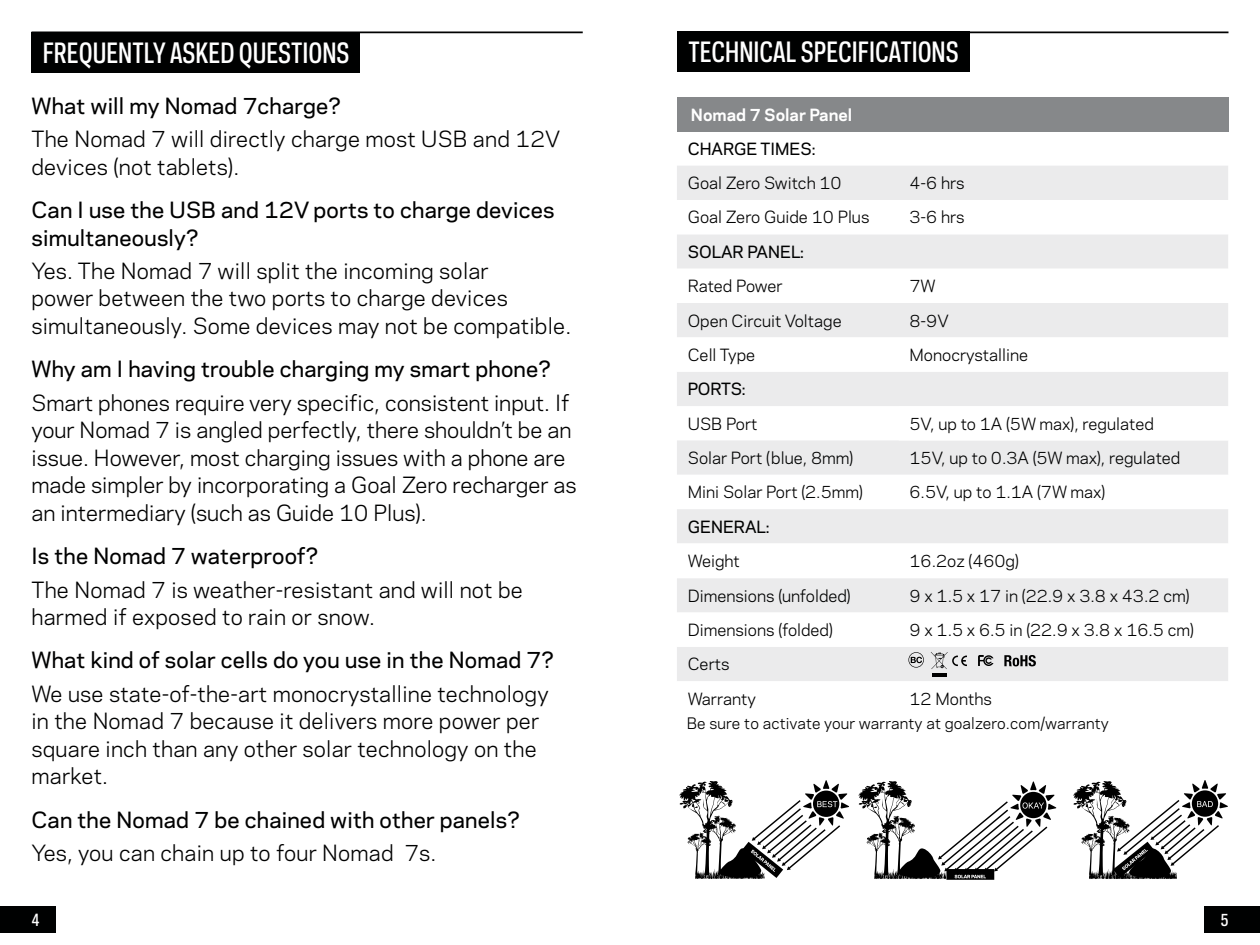
<style>
.page{position:relative;width:1260px;height:945px;background:#fff}
.page>*{position:absolute;margin:0;border:0;box-sizing:border-box;transform-origin:0 0}
.t1{font:500 26.25px "Galaxie Polaris Condensed";color:#fff}
.t2{font:21px/27.7px "Galaxie Polaris";letter-spacing:.01em;color:#000101}
.t3{font:500 21px/27.7px "Galaxie Polaris";letter-spacing:.01em;color:#000101}
.t4{font:15.75px/34.3px "Galaxie Polaris";color:#000101}
.t5{font:500 15.75px "Galaxie Polaris";color:#000101}
.t6{font:700 15.75px "Galaxie Polaris";color:#fff}
.t7{font:500 15.75px "Galaxie Polaris Condensed";color:#fff}
.t8{font:14.7px "Galaxie Polaris";letter-spacing:.01em;color:#000101}
</style>
<div class="page">
<div style="left:0;top:906px;width:55px;height:27px;background:#000101"></div>
<div style="left:1205px;top:906px;width:55px;height:27px;background:#000101"></div>
<div style="left:32px;top:33px;width:328px;height:40px;background:#000101"></div>
<hr style="left:32px;top:32px;width:551px;height:1px;background:#000101">
<div style="left:677px;top:32px;width:293px;height:40px;background:#000101"></div>
<hr style="left:677px;top:32px;width:551px;height:1px;background:#000101">
<div style="left:677px;top:166px;width:551px;height:34px;background:#ebebec"></div>
<svg style="left:677px;top:235px;width:551px;height:446px;fill:#ebebec"></svg>
<div style="left:677px;top:97px;width:551px;height:35px;background:#86888a"></div>
<div style="left:946px;top:869px;width:48px;height:11px;background:#333"></div>
<svg style="left:679px;top:780px;width:170px;height:99px"></svg>
<svg style="left:858px;top:781px;width:199px;height:98px"></svg>
<svg style="left:1073px;top:780px;width:155px;height:99px"></svg>
<svg style="left:908px;top:652px;width:16px;height:16px"></svg>
<svg style="left:978px;top:655px;width:16px;height:11px"></svg>
<svg style="left:1004px;top:655px;width:32px;height:11px"></svg>
<svg style="left:931px;top:652px;width:36px;height:17px"></svg>
<hr style="left:932px;top:673px;width:15px;height:4px;background:#000">
<p class="t1" style="left:43px;top:35px;width:308px">FREQUENTLY ASKED QUESTIONS</p>
<p class="t1" style="left:688px;top:34px;width:272px">TECHNICAL SPECIFICATIONS</p>
<p class="t3" style="left:32px;top:91px;width:311px">What will my Nomad 7charge?</p>
<p class="t2" style="left:32px;top:124px;width:530px">The Nomad 7 will directly charge most USB and 12V devices (not tablets).</p>
<p class="t3" style="left:32px;top:195px;width:525px">Can I use the USB and 12V ports to charge devices simultaneously?</p>
<p class="t2" style="left:32px;top:256px;width:541px">Yes. The Nomad 7 will split the incoming solar<br>power between the two ports to charge devices simultaneously. Some devices may not be compatible.</p>
<p class="t3" style="left:32px;top:354px;width:521px">Why am I having trouble charging my smart phone?</p>
<p class="t2" style="left:32px;top:388px;width:547px">Smart phones require very specific, consistent input. If your Nomad 7 is angled perfectly, there shouldn’t be an issue. However, most charging issues with a phone are made simpler by incorporating a Goal Zero recharger as an intermediary (such as Guide 10 Plus).</p>
<p class="t3" style="left:32px;top:541px;width:288px">Is the Nomad 7 waterproof?</p>
<p class="t2" style="left:32px;top:575px;width:493px">The Nomad 7 is weather-resistant and will not be harmed if exposed to rain or snow.</p>
<p class="t3" style="left:32px;top:645px;width:524px">What kind of solar cells do you use in the Nomad 7?</p>
<p class="t2" style="left:32px;top:679px;width:519px">We use state-of-the-art monocrystalline technology in the Nomad 7 because it delivers more power per square inch than any other solar technology on the market.</p>
<p class="t3" style="left:32px;top:805px;width:490px">Can the Nomad 7 be chained with other panels?</p>
<p class="t2" style="left:32px;top:838px;width:407px">Yes, you can chain up to four Nomad 7s.</p>
<p class="t6" style="left:691px;top:103px;width:163px">Nomad 7 Solar Panel</p>
<p class="t5" style="left:688px;top:137px;width:129px">CHARGE TIMES:</p>
<p class="t4" style="left:688px;top:165px;width:155px">Goal Zero Switch 10</p>
<p class="t4" style="left:910px;top:165px;width:57px">4-6 hrs</p>
<p class="t4" style="left:688px;top:199px;width:183px">Goal Zero Guide 10 Plus</p>
<p class="t4" style="left:910px;top:199px;width:57px">3-6 hrs</p>
<p class="t5" style="left:688px;top:240px;width:118px">SOLAR PANEL:</p>
<p class="t4" style="left:688px;top:268px;width:96px">Rated Power</p>
<p class="t4" style="left:910px;top:268px;width:28px">7W</p>
<p class="t4" style="left:688px;top:302px;width:155px">Open Circuit Voltage</p>
<p class="t4" style="left:910px;top:302px;width:41px">8-9V</p>
<p class="t4" style="left:688px;top:337px;width:69px">Cell Type</p>
<p class="t4" style="left:910px;top:337px;width:120px">Monocrystalline</p>
<p class="t5" style="left:688px;top:377px;width:59px">PORTS:</p>
<p class="t4" style="left:688px;top:405px;width:71px">USB Port</p>
<p class="t4" style="left:910px;top:405px;width:246px">5V, up to 1A (5W max), regulated</p>
<p class="t4" style="left:688px;top:440px;width:167px">Solar Port (blue, 8mm)</p>
<p class="t4" style="left:910px;top:440px;width:272px">15V, up to 0.3A (5W max), regulated</p>
<p class="t4" style="left:688px;top:474px;width:177px">Mini Solar Port (2.5mm)</p>
<p class="t4" style="left:910px;top:474px;width:197px">6.5V, up to 1.1A (7W max)</p>
<p class="t5" style="left:688px;top:515px;width:83px">GENERAL:</p>
<p class="t4" style="left:688px;top:543px;width:54px">Weight</p>
<p class="t4" style="left:910px;top:543px;width:111px">16.2oz (460g)</p>
<p class="t4" style="left:688px;top:578px;width:164px">Dimensions (unfolded)</p>
<p class="t4" style="left:910px;top:578px;width:281px">9 x 1.5 x 17 in (22.9 x 3.8 x 43.2 cm)</p>
<p class="t4" style="left:688px;top:612px;width:147px">Dimensions (folded)</p>
<p class="t4" style="left:910px;top:612px;width:286px">9 x 1.5 x 6.5 in (22.9 x 3.8 x 16.5 cm)</p>
<p class="t4" style="left:688px;top:646px;width:70px">Certs<br>Warranty</p>
<p class="t4" style="left:910px;top:681px;width:84px">12 Months</p>
<p class="t8" style="left:687px;top:713px;width:424px">Be sure to activate your warranty at goalzero.com/warranty</p>
<p class="t7" style="left:32px;top:909px;width:10px">4</p>
<p class="t7" style="left:1221px;top:909px;width:10px">5</p>
</div>
